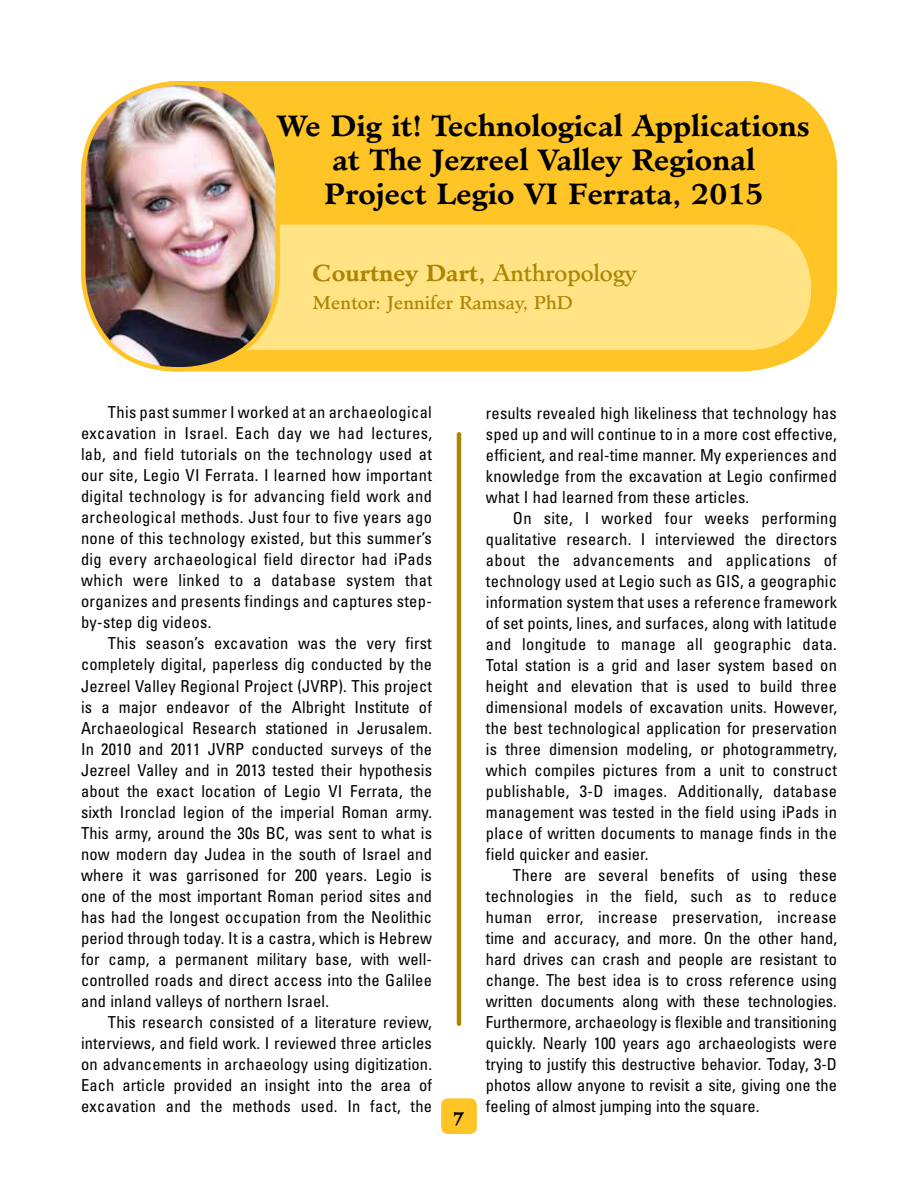
<style>
.page{position:relative;width:918px;height:1188px;background:#fff}
.page>*{position:absolute;margin:0;border:0;box-sizing:border-box;transform-origin:0 0}
.t1{font:700 28.5px/34.2px "Minister";color:#000;text-align:center}
.t2{font:700 22.5px "Minister";color:#ad8505}
.t3{font:18px "Minister";color:#ad8505}
.t4{font:700 18px "Minister";color:#000}
.t5{font:condensed 16.5px/21px "Univers";letter-spacing:.01em;color:#000;text-align:justify}
.s1{font-weight:400}
</style>
<div class="page">
<hr style="left:457px;top:434px;width:4px;height:590px;background:#ad8505">
<div style="left:441px;top:1098px;width:36px;height:36px;background:#ffc425;border-radius:7px"></div>
<div style="left:81px;top:81px;width:756px;height:291px;background:#ffc425"></div>
<div style="left:124px;top:225px;width:687px;height:125px;background:#ffe384;border-radius:60px"></div>
<img style="left:83px;top:83px;width:195px;height:286px">
<div style="left:81px;top:81px;width:199px;height:291px;border:4px solid #ffc425;border-radius:94px"></div>
<h1 class="t1" style="left:278px;top:109px;width:534px">We Dig it! Technological Applications at The Jezreel Valley Regional<br>Project Legio VI Ferrata, 2015</h1>
<h2 class="t2" style="left:313px;top:259px;width:325px">Courtney Dart, <span class="s1">Anthropology</span></h2>
<p class="t3" style="left:313px;top:291px;width:262px">Mentor: Jennifer Ramsay, PhD</p>
<p class="t5" style="left:81px;top:402px;width:353px;text-indent:27px">This past summer I worked at an archaeological excavation in Israel. Each day we had lectures, lab, and field tutorials on the technology used at our site, Legio VI Ferrata. I learned how important digital technology is for advancing field work and archeological methods. Just four to five years ago none of this technology existed, but this summer’s dig every archaeological field director had iPads which were linked to a database system that organizes and presents findings and captures step&shy;by-step dig videos.</p>
<p class="t5" style="left:81px;top:633px;width:353px;text-indent:27px">This season’s excavation was the very first completely digital, paperless dig conducted by the Jezreel Valley Regional Project (JVRP). This project is a major endeavor of the Albright Institute of Archaeological Research stationed in Jerusalem.<br>In 2010 and 2011 JVRP conducted surveys of the Jezreel Valley and in 2013 tested their hypothesis about the exact location of Legio VI Ferrata, the sixth Ironclad legion of the imperial Roman army.<br>This army, around the 30s BC, was sent to what is now modern day Judea in the south of Israel and where it was garrisoned for 200 years. Legio is one of the most important Roman period sites and has had the longest occupation from the Neolithic period through today. It is a castra, which is Hebrew for camp, a permanent military base, with well&shy;controlled roads and direct access into the Galilee and inland valleys of northern Israel.</p>
<p class="t5" style="left:81px;top:1011px;width:353px;text-indent:27px">This research consisted of a literature review, interviews, and field work. I reviewed three articles on advancements in archaeology using digitization.<br>Each article provided an insight into the area of excavation and the methods used. In fact, the</p>
<p class="t4" style="left:453px;top:1107px;width:13px">7</p>
<p class="t5" style="left:486px;top:402px;width:353px">results revealed high likeliness that technology has sped up and will continue to in a more cost effective, efficient, and real-time manner. My experiences and knowledge from the excavation at Legio confirmed what I had learned from these articles.</p>
<p class="t5" style="left:486px;top:507px;width:353px;text-indent:27px">On site, I worked four weeks performing qualitative research. I interviewed the directors about the advancements and applications of technology used at Legio such as GIS, a geographic information system that uses a reference framework of set points, lines, and surfaces, along with latitude and longitude to manage all geographic data.<br>Total station is a grid and laser system based on height and elevation that is used to build three dimensional models of excavation units. However, the best technological application for preservation is three dimension modeling, or photogrammetry, which compiles pictures from a unit to construct publishable, 3-D images. Additionally, database management was tested in the field using iPads in place of written documents to manage finds in the field quicker and easier.</p>
<p class="t5" style="left:486px;top:864px;width:353px;text-indent:27px">There are several benefits of using these technologies in the field, such as to reduce human error, increase preservation, increase time and accuracy, and more. On the other hand, hard drives can crash and people are resistant to change. The best idea is to cross reference using written documents along with these technologies.<br>Furthermore, archaeology is flexible and transitioning quickly. Nearly 100 years ago archaeologists were trying to justify this destructive behavior. Today, 3-D photos allow anyone to revisit a site, giving one the feeling of almost jumping into the square.</p>
</div>
